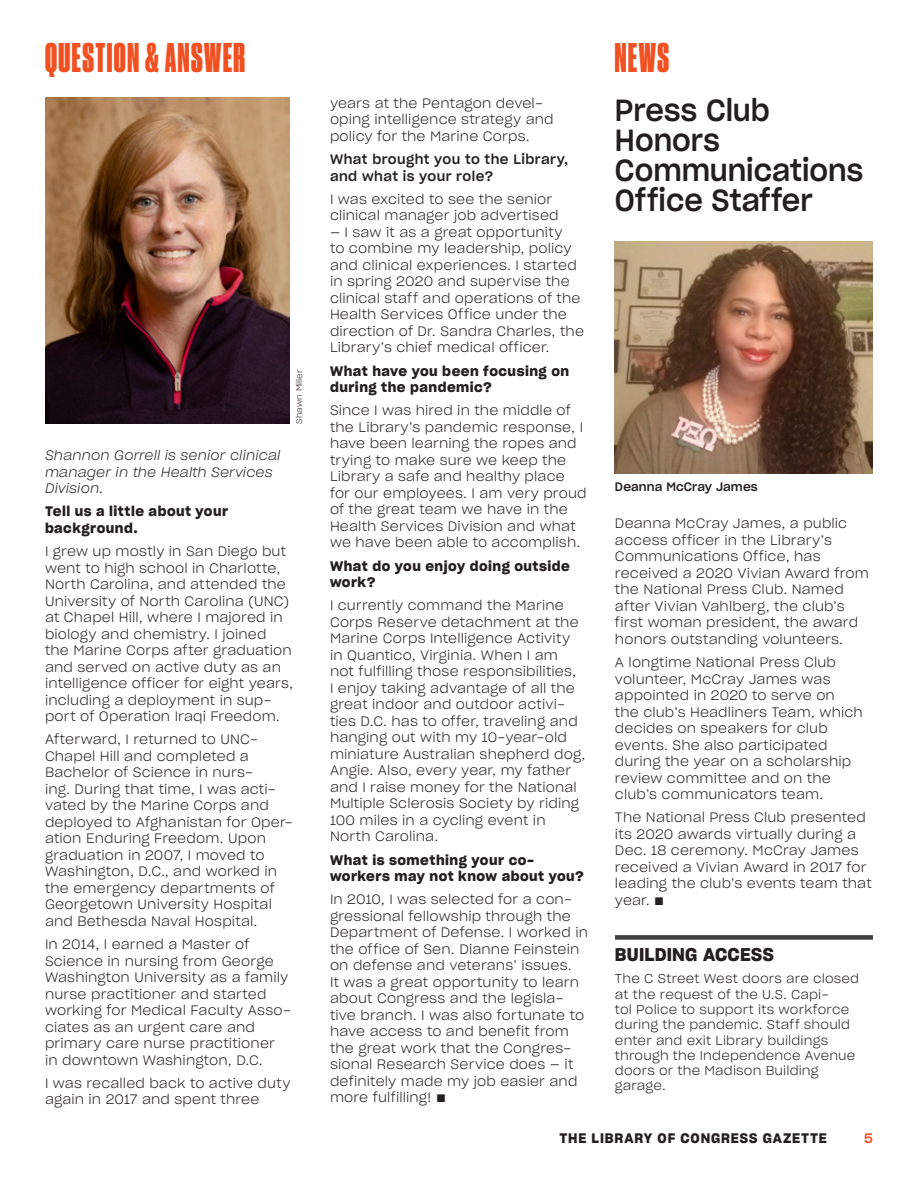
<style>
.page{position:relative;width:918px;height:1188px;background:#fff}
.page>*{position:absolute;margin:0;border:0;box-sizing:border-box;transform-origin:0 0}
.Section_header{font:39px "Druk Cond Super";letter-spacing:.04em;color:#f05022}
.HEADLINE-20{font:30px/30px "Sharp Grotesk Medium 20";color:#231f20;scale:.95 1}
.Box_ad_-_headline{font:18px "Sharp Grotesk Sm Bold 20";letter-spacing:.01em;color:#231f20}
.Text{font:13.5px/16.5px "Sharp Grotesk Light 20";letter-spacing:.01em;color:#231f20}
.Text-2{font:13.5px/16.5px "Sharp Grotesk Sm Bold 20";letter-spacing:.04em;color:#231f20}
.Text-3{font:13.5px/16.5px "Sharp Grotesk Light Italic 20";letter-spacing:.01em;color:#231f20}
.Text-4{font:13.5px/16.5px "Sharp Grotesk Medium 20";letter-spacing:.03em;color:#231f20}
.Text-5{font:13.5px "Sharp Grotesk Sm Bold 20";letter-spacing:.065em;color:#231f20}
.t1{font:13.5px "Sharp Grotesk Medium 20";color:#f05022}
.Box_ad_-_text{font:12.75px/15.3px "Sharp Grotesk Light 20";letter-spacing:.015em;color:#231f20}
.PHOTO_caption{font:12px "Sharp Grotesk Medium 20";letter-spacing:.01em;color:#231f20}
.PHOTO_credit_on_side{font:8.25px "Sharp Grotesk Light 20";color:#231f20}
</style>
<div class="page">
<img style="left:45px;top:97px;width:244px;height:327px">
<img style="left:615px;top:242px;width:258px;height:231px">
<div style="left:615px;top:935px;width:258px;height:5px;background:#3e3e3f"></div>
<p class="Section_header" style="left:45px;top:34px;width:202px">QUESTION &amp; ANSWER</p>
<p class="Section_header" style="left:615px;top:34px;width:56px">NEWS</p>
<p class="PHOTO_credit_on_side" style="left:293px;top:424px;width:56px;rotate:-90deg">Shawn Miller</p>
<p class="Text-3" style="left:45px;top:447px;width:237px">Shannon Gorrell is senior clinical manager in the Health Services<br>Division.</p>
<p class="Text-2" style="left:45px;top:503px;width:185px">Tell us a little about your background.</p>
<p class="Text" style="left:45px;top:543px;width:250px">I grew up mostly in San Diego but went to high school in Charlotte, North Carolina, and attended the University of North Carolina (UNC) at Chapel Hill, where I majored in biology and chemistry. I joined the Marine Corps after graduation and served on active duty as an intelligence officer for eight years, including a deployment in sup&shy;port of Operation Iraqi Freedom.</p>
<p class="Text" style="left:45px;top:731px;width:249px">Afterward, I returned to UNC-<br>Chapel Hill and completed a<br>Bachelor of Science in nurs-<br>ing. During that time, I was acti&shy;vated by the Marine Corps and deployed to Afghanistan for Oper&shy;ation Enduring Freedom. Upon graduation in 2007, I moved to<br>Washington, D.C., and worked in the emergency departments of<br>Georgetown University Hospital and Bethesda Naval Hospital.</p>
<p class="Text" style="left:45px;top:936px;width:247px">In 2014, I earned a Master of<br>Science in nursing from George<br>Washington University as a family nurse practitioner and started working for Medical Faculty Asso&shy;ciates as an urgent care and primary care nurse practitioner in downtown Washington, D.C.</p>
<p class="Text" style="left:45px;top:1074px;width:247px">I was recalled back to active duty again in 2017 and spent three</p>
<p class="Text" style="left:330px;top:94px;width:225px">years at the Pentagon devel&shy;oping intelligence strategy and policy for the Marine Corps.</p>
<p class="Text-4" style="left:330px;top:151px;width:240px">What brought you to the Library, and what is your role?</p>
<p class="Text" style="left:330px;top:190px;width:230px">I was excited to see the senior clinical manager job advertised</p>
<p class="Text" style="left:330px;top:223px;width:256px">— I saw it as a great opportunity<br>to combine my leadership, policy and clinical experiences. I started in spring 2020 and supervise the clinical staff and operations of the Health Services Office under the direction of Dr. Sandra Charles, the Library’s chief medical officer.</p>
<p class="Text-2" style="left:330px;top:362px;width:241px">What have you been focusing on during the pandemic?</p>
<p class="Text" style="left:330px;top:402px;width:258px">Since I was hired in the middle of the Library’s pandemic response, I have been learning the ropes and trying to make sure we keep the<br>Library a safe and healthy place for our employees. I am very proud of the great team we have in the<br>Health Services Division and what we have been able to accomplish.</p>
<p class="Text-2" style="left:330px;top:557px;width:241px">What do you enjoy doing outside work?</p>
<p class="Text" style="left:330px;top:597px;width:257px">I currently command the Marine Corps Reserve detachment at the Marine Corps Intelligence Activity in Quantico, Virginia. When I am<br>not fulfilling those responsibilities,<br>I enjoy taking advantage of all the great indoor and outdoor activi&shy;ties D.C. has to offer, traveling and hanging out with my 10-year-old miniature Australian shepherd dog, Angie. Also, every year, my father and I raise money for the National Multiple Sclerosis Society by riding 100 miles in a cycling event in North Carolina.</p>
<p class="Text-2" style="left:330px;top:851px;width:255px">What is something your co&shy;workers may not know about you?</p>
<p class="Text" style="left:330px;top:891px;width:260px">In 2010, I was selected for a con&shy;gressional fellowship through the<br>Department of Defense. I worked in the office of Sen. Dianne Feinstein on defense and veterans’ issues.<br>It was a great opportunity to learn about Congress and the legisla&shy;tive branch. I was also fortunate to have access to and benefit from the great work that the Congres&shy;sional Research Service does — it definitely made my job easier and more fulfilling! ▪</p>
<p class="HEADLINE-20" style="left:615px;top:94px;width:263px">Press Club<br>Honors<br>Communications<br>Office Staffer</p>
<p class="PHOTO_caption" style="left:615px;top:477px;width:144px">Deanna McCray James</p>
<p class="Text" style="left:615px;top:515px;width:255px">Deanna McCray James, a public access officer in the Library’s<br>Communications Office, has received a 2020 Vivian Award from the National Press Club. Named after Vivian Vahlberg, the club’s first woman president, the award honors outstanding volunteers.</p>
<p class="Text" style="left:615px;top:654px;width:249px">A longtime National Press Club volunteer, McCray James was appointed in 2020 to serve on<br>the club’s Headliners Team, which decides on speakers for club events. She also participated during the year on a scholarship review committee and on the club’s communicators team.</p>
<p class="Text" style="left:615px;top:809px;width:258px">The National Press Club presented its 2020 awards virtually during a<br>Dec. 18 ceremony. McCray James received a Vivian Award in 2017 for leading the club’s events team that year. ▪</p>
<p class="Box_ad_-_headline" style="left:615px;top:940px;width:160px">BUILDING ACCESS</p>
<p class="Box_ad_-_text" style="left:615px;top:971px;width:246px">The C Street West doors are closed at the request of the U.S. Capi-<br>tol Police to support its workforce during the pandemic. Staff should enter and exit Library buildings through the Independence Avenue doors or the Madison Building garage.</p>
<p class="Text-5" style="left:559px;top:1127px;width:269px">THE LIBRARY OF CONGRESS GAZETTE</p>
<p class="t1" style="left:864px;top:1127px;width:10px">5</p>
</div>
